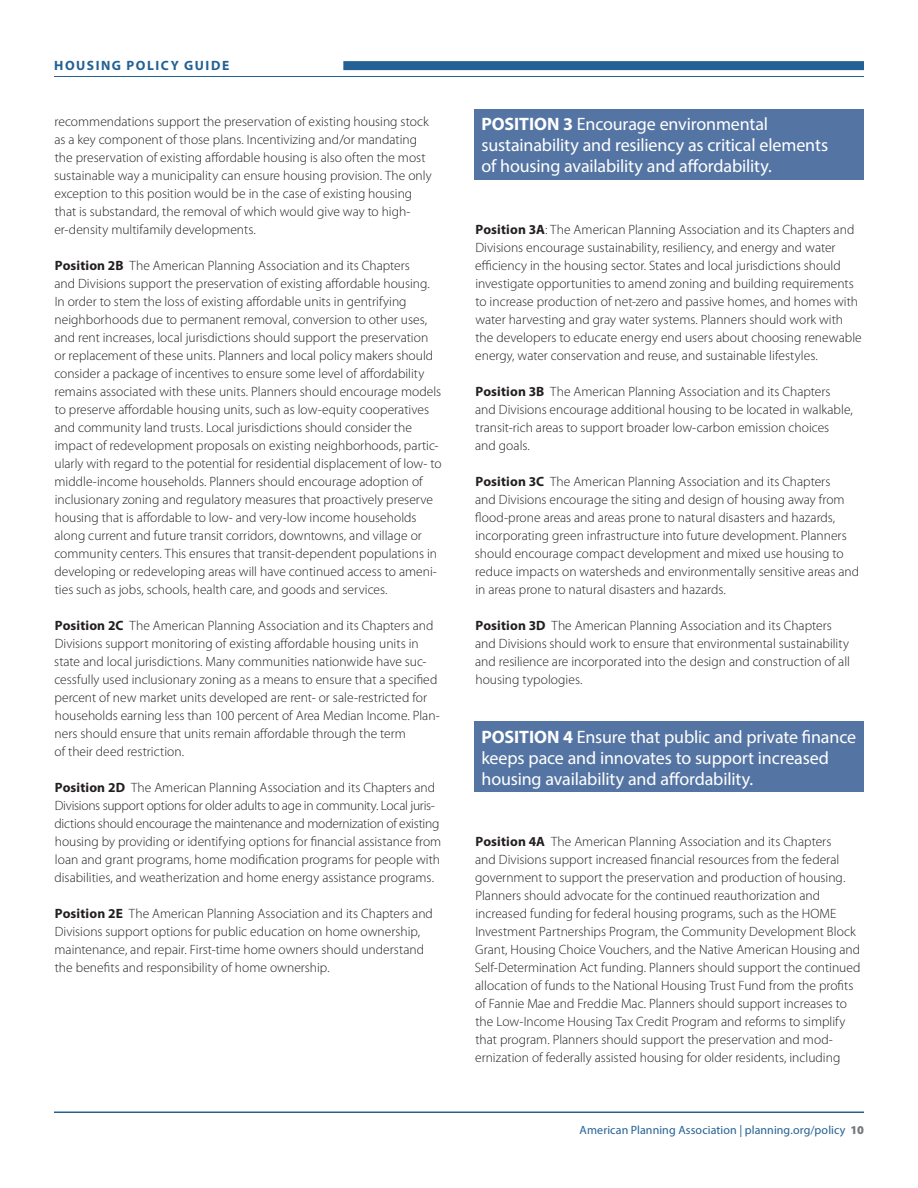
<style>
.page{position:relative;width:918px;height:1188px;background:#fff}
.page>*{position:absolute;margin:0;border:0;box-sizing:border-box;transform-origin:0 0}
.t1{font:18px/21px "Myriad Pro";letter-spacing:-.01em;color:#fff}
.t2{font:300 13.5px/18px "Myriad Pro";color:#231f20}
.t3{font:700 13.5px "Myriad Pro";letter-spacing:.115em;color:#236194}
.t4{font:12px "Myriad Pro";letter-spacing:.005em;color:#236194}
.s1{font-weight:700}
.s2{font-weight:900;color:#76787b}
</style>
<div class="page">
<hr style="left:54px;top:1112px;width:810px;height:1px;background:#236194">
<hr style="left:54px;top:76px;width:810px;height:1px;background:#236194">
<div style="left:343px;top:61px;width:521px;height:9px;background:#236194"></div>
<div style="left:475px;top:109px;width:389px;height:71px;background:#5475a3"></div>
<div style="left:475px;top:722px;width:389px;height:70px;background:#5475a3"></div>
<p class="t3" style="left:54px;top:57px;width:177px">HOUSING POLICY GUIDE</p>
<p class="t2" style="left:54px;top:112px;width:379px">recommendations support the preservation of existing housing stock as a key component of those plans. Incentivizing and/or mandating the preservation of existing affordable housing is also often the most sustainable way a municipality can ensure housing provision. The only exception to this position would be in the case of existing housing that is substandard, the removal of which would give way to high&shy;er-density multifamily developments.</p>
<p class="t2" style="left:54px;top:256px;width:389px"><span class="s1">Position 2B</span> The American Planning Association and its Chapters<br>and Divisions support the preservation of existing affordable housing.<br>In order to stem the loss of existing affordable units in gentrifying neighborhoods due to permanent removal, conversion to other uses, and rent increases, local jurisdictions should support the preservation or replacement of these units. Planners and local policy makers should consider a package of incentives to ensure some level of affordability remains associated with these units. Planners should encourage models to preserve affordable housing units, such as low-equity cooperatives and community land trusts. Local jurisdictions should consider the impact of redevelopment proposals on existing neighborhoods, partic&shy;ularly with regard to the potential for residential displacement of low- to middle-income households. Planners should encourage adoption of inclusionary zoning and regulatory measures that proactively preserve housing that is affordable to low- and very-low income households along current and future transit corridors, downtowns, and village or community centers. This ensures that transit-dependent populations in developing or redeveloping areas will have continued access to ameni&shy;ties such as jobs, schools, health care, and goods and services.</p>
<p class="t2" style="left:54px;top:616px;width:387px"><span class="s1">Position 2C</span> The American Planning Association and its Chapters and Divisions support monitoring of existing affordable housing units in state and local jurisdictions. Many communities nationwide have suc&shy;cessfully used inclusionary zoning as a means to ensure that a specified percent of new market units developed are rent- or sale-restricted for households earning less than 100 percent of Area Median Income. Plan&shy;ners should ensure that units remain affordable through the term<br>of their deed restriction.</p>
<p class="t2" style="left:54px;top:778px;width:388px"><span class="s1">Position 2D</span> The American Planning Association and its Chapters and Divisions support options for older adults to age in community. Local juris&shy;dictions should encourage the maintenance and modernization of existing housing by providing or identifying options for financial assistance from loan and grant programs, home modification programs for people with disabilities, and weatherization and home energy assistance programs.</p>
<p class="t2" style="left:55px;top:904px;width:380px"><span class="s1">Position 2E</span> The American Planning Association and its Chapters and Divisions support options for public education on home ownership, maintenance, and repair. First-time home owners should understand the benefits and responsibility of home ownership.</p>
<h1 class="t1" style="left:482px;top:114px;width:348px"><span class="s1">POSITION 3</span> Encourage environmental sustainability and resiliency as critical elements of housing availability and affordability.</h1>
<p class="t2" style="left:475px;top:220px;width:388px"><span class="s1">Position 3A</span>: The American Planning Association and its Chapters and Divisions encourage sustainability, resiliency, and energy and water efficiency in the housing sector. States and local jurisdictions should investigate opportunities to amend zoning and building requirements to increase production of net-zero and passive homes, and homes with water harvesting and gray water systems. Planners should work with the developers to educate energy end users about choosing renewable energy, water conservation and reuse, and sustainable lifestyles.</p>
<p class="t2" style="left:475px;top:382px;width:379px"><span class="s1">Position 3B</span> The American Planning Association and its Chapters and Divisions encourage additional housing to be located in walkable, transit-rich areas to support broader low-carbon emission choices and goals.</p>
<p class="t2" style="left:475px;top:472px;width:386px"><span class="s1">Position 3C</span> The American Planning Association and its Chapters<br>and Divisions encourage the siting and design of housing away from flood-prone areas and areas prone to natural disasters and hazards, incorporating green infrastructure into future development. Planners should encourage compact development and mixed use housing to reduce impacts on watersheds and environmentally sensitive areas and in areas prone to natural disasters and hazards.</p>
<p class="t2" style="left:475px;top:616px;width:376px"><span class="s1">Position 3D</span> The American Planning Association and its Chapters and Divisions should work to ensure that environmental sustainability and resilience are incorporated into the design and construction of all housing typologies.</p>
<h1 class="t1" style="left:482px;top:726px;width:376px"><span class="s1">POSITION 4</span> Ensure that public and private finance keeps pace and innovates to support increased housing availability and affordability.</h1>
<p class="t2" style="left:475px;top:832px;width:387px"><span class="s1">Position 4A</span> The American Planning Association and its Chapters<br>and Divisions support increased financial resources from the federal government to support the preservation and production of housing.<br>Planners should advocate for the continued reauthorization and increased funding for federal housing programs, such as the HOME Investment Partnerships Program, the Community Development Block Grant, Housing Choice Vouchers, and the Native American Housing and Self-Determination Act funding. Planners should support the continued allocation of funds to the National Housing Trust Fund from the profits of Fannie Mae and Freddie Mac. Planners should support increases to the Low-Income Housing Tax Credit Program and reforms to simplify that program. Planners should support the preservation and mod&shy;ernization of federally assisted housing for older residents, including</p>
<p class="t4" style="left:580px;top:1123px;width:286px">American Planning Association | planning.org/policy <span class="s2">10</span></p>
</div>
